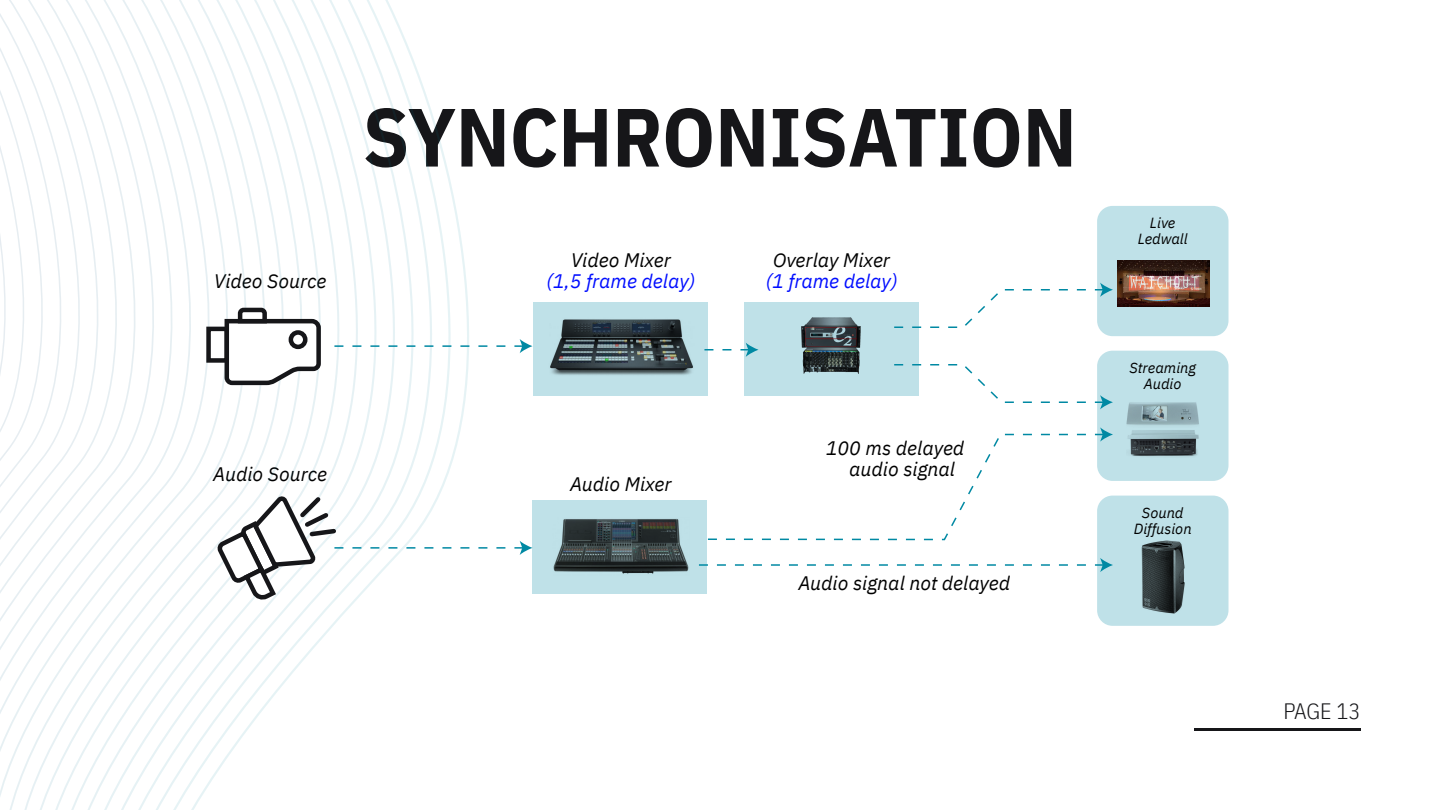
<style>
.page{position:relative;width:1440px;height:810px;background:#fff}
.page>*{position:absolute;margin:0;border:0;box-sizing:border-box;transform-origin:0 0}
.t1{font:700 82.5px "IBM Plex Sans Cond";color:#161619}
.t2{font:300 22.27px "IBM Plex Sans Cond";letter-spacing:-.005em;color:#161619}
.t3{font:italic 19.5px/21px "IBM Plex Sans";color:#000}
.t4{font:italic 19.5px "IBM Plex Sans";color:#000dff}
.t5{font:italic 14.62px/15.8px "IBM Plex Sans";color:#000;text-align:center}
</style>
<div class="page">
<svg style="left:337px;top:0;width:21px;height:621px"></svg>
<svg style="left:315px;top:0;width:22px;height:646px"></svg>
<svg style="left:294px;top:0;width:21px;height:671px"></svg>
<svg style="left:273px;top:0;width:21px;height:697px"></svg>
<svg style="left:252px;top:0;width:21px;height:724px"></svg>
<svg style="left:231px;top:0;width:21px;height:752px"></svg>
<svg style="left:210px;top:0;width:21px;height:783px"></svg>
<svg style="left:189px;top:0;width:21px;height:810px"></svg>
<svg style="left:168px;top:0;width:21px;height:810px"></svg>
<svg style="left:147px;top:0;width:21px;height:810px"></svg>
<svg style="left:125px;top:0;width:22px;height:810px"></svg>
<svg style="left:104px;top:0;width:21px;height:810px"></svg>
<svg style="left:83px;top:0;width:21px;height:810px"></svg>
<svg style="left:62px;top:0;width:21px;height:810px"></svg>
<svg style="left:41px;top:0;width:21px;height:810px"></svg>
<svg style="left:0;top:0;width:41px;height:810px"></svg>
<div style="left:534px;top:302px;width:174px;height:94px;background:#bfe1e8"></div>
<div style="left:744px;top:302px;width:175px;height:94px;background:#bfe1e8"></div>
<svg style="left:704px;top:343px;width:55px;height:14px"></svg>
<div style="left:532px;top:500px;width:175px;height:94px;background:#bfe1e8"></div>
<div style="left:206px;top:327px;width:23px;height:36px;background:#fff;border:4px solid #161619"></div>
<svg style="left:222px;top:305px;width:101px;height:82px"></svg>
<svg style="left:291px;top:332px;width:14px;height:15px"></svg>
<div style="left:289px;top:330px;width:19px;height:19px;border:4px solid #161619;border-radius:50%"></div>
<svg style="left:329px;top:339px;width:203px;height:14px"></svg>
<div style="left:1097px;top:351px;width:132px;height:130px;background:#bfe1e8;border-radius:16px"></div>
<svg style="left:894px;top:363px;width:219px;height:46px"></svg>
<img style="left:550px;top:319px;width:143px;height:56px">
<img style="left:801px;top:317px;width:59px;height:56px">
<img style="left:1126px;top:402px;width:73px;height:55px">
<div style="left:1097px;top:206px;width:132px;height:130px;background:#bfe1e8;border-radius:16px"></div>
<div style="left:1097px;top:496px;width:132px;height:130px;background:#bfe1e8;border-radius:16px"></div>
<svg style="left:213px;top:493px;width:319px;height:112px"></svg>
<svg style="left:699px;top:558px;width:414px;height:14px"></svg>
<svg style="left:707px;top:427px;width:406px;height:114px"></svg>
<img style="left:553px;top:518px;width:136px;height:56px">
<img style="left:1141px;top:540px;width:44px;height:74px">
<hr style="left:1194px;top:729px;width:166px;height:2px;background:#161619">
<svg style="left:894px;top:283px;width:219px;height:46px"></svg>
<img style="left:1118px;top:260px;width:91px;height:47px">
<p class="t3" style="left:214px;top:269px;width:114px">Video Source</p>
<h1 class="t1" style="left:363px;top:72px;width:715px">SYNCHRONISATION</h1>
<p class="t3" style="left:571px;top:248px;width:102px">Video Mixer</p>
<p class="t4" style="left:547px;top:267px;width:150px">(1,5 frame delay)</p>
<p class="t3" style="left:773px;top:248px;width:118px">Overlay Mixer</p>
<p class="t4" style="left:766px;top:267px;width:133px">(1 frame delay)</p>
<p class="t3" style="left:213px;top:462px;width:115px">Audio Source</p>
<p class="t3" style="left:570px;top:472px;width:103px">Audio Mixer</p>
<p class="t3" style="left:849px;top:436px;width:117px;text-indent:-23px">100 ms delayed audio signal</p>
<p class="t3" style="left:798px;top:571px;width:213px">Audio signal not delayed</p>
<p class="t5" style="left:1138px;top:214px;width:51px">Live<br>Ledwall</p>
<p class="t5" style="left:1129px;top:359px;width:68px">Streaming<br>Audio</p>
<p class="t5" style="left:1134px;top:503px;width:59px">Sound<br>Diffusion</p>
<p class="t2" style="left:1283px;top:694px;width:79px">PAGE 13</p>
</div>
